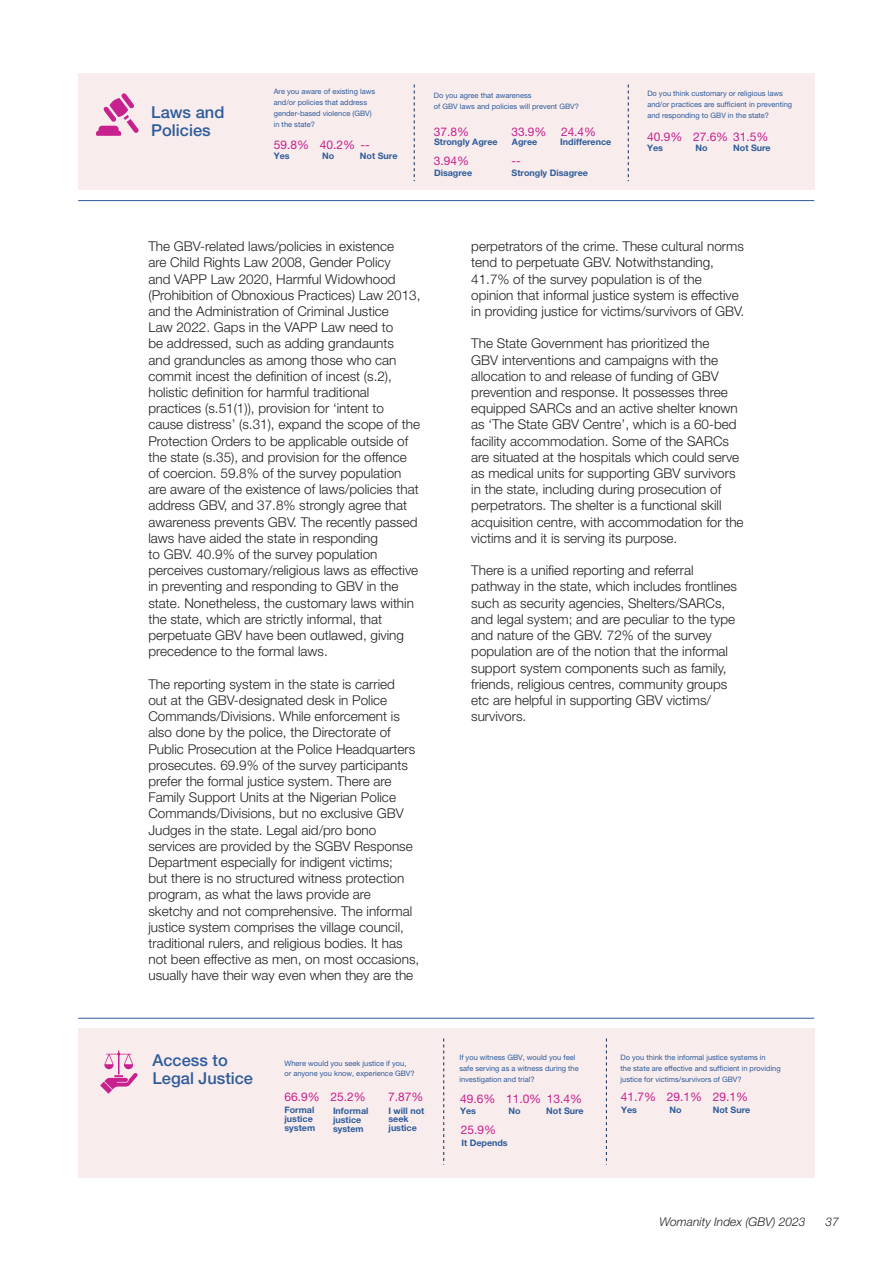
<style>
.page{position:relative;width:893px;height:1263px;background:#fff}
.page>*{position:absolute;margin:0;border:0;box-sizing:border-box;transform-origin:0 0}
.t1{font:500 16.35px/18.1px "Helvetica Neue LT Pro";color:#2e5c9b}
.t2{font:300 13.5px/16.2px "Helvetica Neue LT Pro";color:#231f20}
.t3{font:12px "Helvetica Neue LT Pro";color:#c7218e}
.t4{font:italic 300 12px "Helvetica Neue LT Pro";color:#231f20}
.t5{font:700 9px/9px "Helvetica Neue LT Pro";color:#2e5c9a}
.t6{font:7.5px/10.8px "Helvetica Neue LT Pro";color:#2e5c9b}
</style>
<div class="page">
<div style="left:78px;top:73px;width:736px;height:117px;background:#f8eced"></div>
<hr style="left:78px;top:200px;width:736px;height:1px;background:#2e5c9b">
<hr style="left:78px;top:1018px;width:736px;height:1px;background:#2e5c9b">
<svg style="left:414px;top:85px;width:1px;height:96px"></svg>
<svg style="left:628px;top:85px;width:1px;height:96px"></svg>
<svg style="left:96px;top:93px;width:43px;height:43px"></svg>
<div style="left:78px;top:1028px;width:736px;height:150px;background:#f8eced"></div>
<svg style="left:443px;top:1038px;width:1px;height:126px"></svg>
<svg style="left:606px;top:1038px;width:1px;height:126px"></svg>
<svg style="left:100px;top:1050px;width:38px;height:44px"></svg>
<p class="t6" style="left:274px;top:86px;width:103px">Are you aware of existing laws and/or policies that address gender-based violence (GBV) in the state?</p>
<p class="t5" style="left:274px;top:151px;width:17px">Yes</p>
<p class="t5" style="left:322px;top:151px;width:14px">No</p>
<p class="t5" style="left:360px;top:151px;width:39px">Not Sure</p>
<p class="t6" style="left:434px;top:90px;width:147px">Do you agree that awareness<br>of GBV laws and policies will prevent GBV?</p>
<p class="t6" style="left:647px;top:88px;width:146px">Do you think customary or religious laws and/or practices are sufficient in preventing</p>
<p class="t1" style="left:151px;top:102px;width:75px">Laws and</p>
<p class="t6" style="left:647px;top:110px;width:123px">and responding to GBV in the state?</p>
<p class="t1" style="left:151px;top:121px;width:61px">Policies</p>
<p class="t3" style="left:434px;top:125px;width:37px">37.8%</p>
<p class="t5" style="left:434px;top:137px;width:65px">Strongly Agree</p>
<p class="t3" style="left:511px;top:125px;width:37px">33.9%</p>
<p class="t5" style="left:512px;top:137px;width:27px">Agree</p>
<p class="t5" style="left:560px;top:137px;width:53px">Indifference</p>
<p class="t3" style="left:561px;top:125px;width:37px">24.4%</p>
<p class="t3" style="left:647px;top:130px;width:123px">40.9% 27.6% 31.5%</p>
<p class="t3" style="left:274px;top:138px;width:98px">59.8% 40.2% --</p>
<p class="t5" style="left:647px;top:143px;width:17px">Yes</p>
<p class="t5" style="left:695px;top:143px;width:14px">No</p>
<p class="t5" style="left:733px;top:143px;width:39px">Not Sure</p>
<p class="t3" style="left:434px;top:153px;width:37px">3.94%</p>
<p class="t3" style="left:511px;top:153px;width:11px">--</p>
<p class="t5" style="left:434px;top:168px;width:40px">Disagree</p>
<p class="t5" style="left:512px;top:168px;width:78px">Strongly Disagree</p>
<p class="t2" style="left:148px;top:238px;width:274px">The GBV-related laws/policies in existence<br>are Child Rights Law 2008, Gender Policy<br>and VAPP Law 2020, Harmful Widowhood (Prohibition of Obnoxious Practices) Law 2013, and the Administration of Criminal Justice<br>Law 2022. Gaps in the VAPP Law need to<br>be addressed, such as adding grandaunts<br>and granduncles as among those who can commit incest the definition of incest (s.2), holistic definition for harmful traditional practices (s.51(1)), provision for ‘intent to cause distress’ (s.31), expand the scope of the Protection Orders to be applicable outside of the state (s.35), and provision for the offence of coercion. 59.8% of the survey population are aware of the existence of laws/policies that address GBV, and 37.8% strongly agree that awareness prevents GBV. The recently passed laws have aided the state in responding<br>to GBV. 40.9% of the survey population perceives customary/religious laws as effective in preventing and responding to GBV in the state. Nonetheless, the customary laws within the state, which are strictly informal, that perpetuate GBV have been outlawed, giving precedence to the formal laws.</p>
<p class="t2" style="left:148px;top:675px;width:272px">The reporting system in the state is carried<br>out at the GBV-designated desk in Police Commands/Divisions. While enforcement is also done by the police, the Directorate of Public Prosecution at the Police Headquarters prosecutes. 69.9% of the survey participants prefer the formal justice system. There are Family Support Units at the Nigerian Police Commands/Divisions, but no exclusive GBV Judges in the state. Legal aid/pro bono services are provided by the SGBV Response Department especially for indigent victims;<br>but there is no structured witness protection program, as what the laws provide are<br>sketchy and not comprehensive. The informal justice system comprises the village council, traditional rulers, and religious bodies. It has not been effective as men, on most occasions, usually have their way even when they are the</p>
<p class="t2" style="left:471px;top:238px;width:275px">perpetrators of the crime. These cultural norms tend to perpetuate GBV. Notwithstanding, 41.7% of the survey population is of the opinion that informal justice system is effective in providing justice for victims/survivors of GBV.</p>
<p class="t2" style="left:471px;top:335px;width:274px">The State Government has prioritized the<br>GBV interventions and campaigns with the allocation to and release of funding of GBV prevention and response. It possesses three equipped SARCs and an active shelter known as ‘The State GBV Centre’, which is a 60-bed facility accommodation. Some of the SARCs are situated at the hospitals which could serve as medical units for supporting GBV survivors in the state, including during prosecution of perpetrators. The shelter is a functional skill acquisition centre, with accommodation for the victims and it is serving its purpose.</p>
<p class="t2" style="left:471px;top:562px;width:267px">There is a unified reporting and referral pathway in the state, which includes frontlines such as security agencies, Shelters/SARCs, and legal system; and are peculiar to the type and nature of the GBV. 72% of the survey population are of the notion that the informal support system components such as family, friends, religious centres, community groups etc are helpful in supporting GBV victims/ survivors.</p>
<p class="t1" style="left:152px;top:1050px;width:102px">Access to<br>Legal Justice</p>
<p class="t6" style="left:285px;top:1057px;width:132px">Where would you seek justice if you, or anyone you know, experience GBV?</p>
<p class="t3" style="left:285px;top:1090px;width:83px">66.9% 25.2%</p>
<p class="t3" style="left:388px;top:1090px;width:37px">7.87%</p>
<p class="t5" style="left:284px;top:1105px;width:32px">Formal justice system</p>
<p class="t5" style="left:388px;top:1105px;width:37px">I will not seek justice</p>
<p class="t5" style="left:333px;top:1106px;width:37px">Informal justice system</p>
<p class="t6" style="left:459px;top:1052px;width:121px">If you witness GBV, would you feel safe serving as a witness during the investigation and trial?</p>
<p class="t6" style="left:621px;top:1052px;width:162px">Do you think the informal justice systems in<br>the state are effective and sufficient in providing justice for victims/survivors of GBV?</p>
<p class="t3" style="left:460px;top:1092px;width:124px">49.6% 11.0% 13.4%</p>
<p class="t3" style="left:461px;top:1123px;width:37px">25.9%</p>
<p class="t5" style="left:460px;top:1106px;width:17px">Yes</p>
<p class="t5" style="left:508px;top:1106px;width:14px">No</p>
<p class="t5" style="left:546px;top:1106px;width:39px">Not Sure</p>
<p class="t5" style="left:461px;top:1138px;width:48px">It Depends</p>
<p class="t3" style="left:621px;top:1090px;width:129px">41.7% 29.1% 29.1%</p>
<p class="t5" style="left:621px;top:1105px;width:17px">Yes</p>
<p class="t5" style="left:669px;top:1105px;width:14px">No</p>
<p class="t5" style="left:713px;top:1105px;width:39px">Not Sure</p>
<p class="t4" style="left:660px;top:1214px;width:148px">Womanity Index (GBV) 2023</p>
<p class="t4" style="left:826px;top:1214px;width:15px">37</p>
</div>
